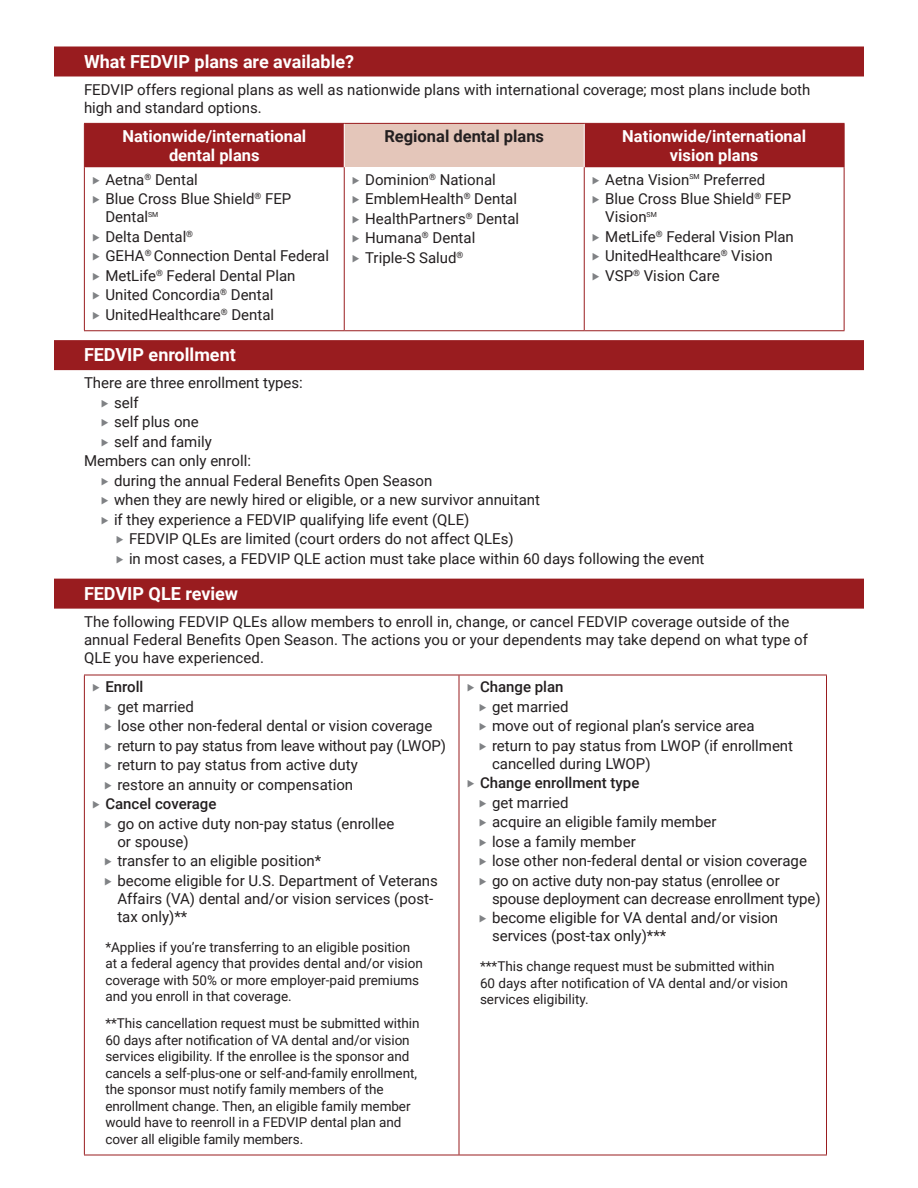
<style>
.page{position:relative;width:918px;height:1188px;background:#fff}
.page>*{position:absolute;margin:0;border:0;box-sizing:border-box;transform-origin:0 0}
.t1{font:700 18px "Roboto";color:#fff}
.t2{font:700 16.5px/19.5px "Roboto";color:#fff;text-align:center}
.t3{font:700 16.5px "Roboto";color:#231f20}
.t4{font:15px/18px "Roboto";color:#231f20}
.t5{font:500 15px "Roboto";color:#231f20}
.t6{font:13.5px/16.5px "Roboto";letter-spacing:-.005em;color:#231f20}
.t7{font:7.05px "Roboto";color:#231f20}
</style>
<div class="page">
<div style="left:85px;top:124px;width:759px;height:43px;background:#991c1f"></div>
<div style="left:344px;top:123px;width:240px;height:44px;background:#e4c6ba"></div>
<div style="left:54px;top:46px;width:810px;height:30px;background:#991c1f"></div>
<div style="left:54px;top:340px;width:810px;height:30px;background:#991c1f"></div>
<div style="left:54px;top:579px;width:810px;height:30px;background:#991c1f"></div>
<hr style="left:344px;top:124px;width:1px;height:43px;background:#fff">
<hr style="left:584px;top:124px;width:1px;height:43px;background:#fff">
<hr style="left:344px;top:167px;width:1px;height:163px;background:#991c1f">
<hr style="left:84px;top:124px;width:1px;height:43px;background:#991c1f">
<hr style="left:84px;top:123px;width:260px;height:1px;background:#991c1f">
<hr style="left:344px;top:123px;width:240px;height:1px;background:#991c1f">
<hr style="left:584px;top:123px;width:260px;height:1px;background:#991c1f">
<hr style="left:844px;top:124px;width:1px;height:43px;background:#991c1f">
<hr style="left:84px;top:167px;width:1px;height:163px;background:#991c1f">
<hr style="left:84px;top:330px;width:260px;height:1px;background:#991c1f">
<hr style="left:344px;top:330px;width:240px;height:1px;background:#991c1f">
<hr style="left:584px;top:167px;width:1px;height:163px;background:#991c1f">
<hr style="left:844px;top:167px;width:1px;height:163px;background:#991c1f">
<hr style="left:584px;top:330px;width:260px;height:1px;background:#991c1f">
<hr style="left:84px;top:675px;width:1px;height:480px;background:#991c1f">
<hr style="left:84px;top:675px;width:375px;height:1px;background:#991c1f">
<hr style="left:459px;top:675px;width:368px;height:1px;background:#991c1f">
<hr style="left:459px;top:675px;width:1px;height:480px;background:#991c1f">
<hr style="left:826px;top:675px;width:1px;height:480px;background:#991c1f">
<hr style="left:84px;top:1155px;width:375px;height:1px;background:#991c1f">
<hr style="left:459px;top:1155px;width:368px;height:1px;background:#991c1f">
<h2 class="t1" style="left:84px;top:48px;width:272px">What FEDVIP plans are available?</h2>
<p class="t4" style="left:84px;top:80px;width:728px">FEDVIP offers regional plans as well as nationwide plans with international coverage; most plans include both high and standard options.</p>
<p class="t2" style="left:122px;top:126px;width:185px">Nationwide/international dental plans</p>
<p class="t3" style="left:384px;top:124px;width:161px">Regional dental plans</p>
<p class="t2" style="left:622px;top:126px;width:185px">Nationwide/international vision plans</p>
<p class="t4" style="left:105px;top:170px;width:94px">Aetna<sup>®</sup> Dental</p>
<p class="t4" style="left:105px;top:189px;width:187px">Blue Cross Blue Shield<sup>®</sup> FEP<br>Dental<sup>SM</sup></p>
<p class="t4" style="left:105px;top:227px;width:89px">Delta Dental<sup>®</sup></p>
<p class="t4" style="left:105px;top:246px;width:225px">GEHA<sup>®</sup> Connection Dental Federal</p>
<p class="t4" style="left:105px;top:266px;width:192px">MetLife<sup>®</sup> Federal Dental Plan</p>
<p class="t4" style="left:105px;top:285px;width:170px">United Concordia<sup>®</sup> Dental</p>
<p class="t4" style="left:105px;top:305px;width:170px">UnitedHealthcare<sup>®</sup> Dental</p>
<p class="t4" style="left:605px;top:170px;width:161px">Aetna Vision Preferred</p>
<p class="t4" style="left:365px;top:170px;width:132px">Dominion<sup>®</sup> National</p>
<p class="t4" style="left:365px;top:189px;width:153px">EmblemHealth<sup>®</sup> Dental</p>
<p class="t4" style="left:365px;top:209px;width:155px">HealthPartners<sup>®</sup> Dental</p>
<p class="t4" style="left:365px;top:228px;width:112px">Humana<sup>®</sup> Dental</p>
<p class="t4" style="left:365px;top:248px;width:100px">Triple-S Salud<sup>®</sup></p>
<p class="t7" style="left:689px;top:172px;width:12px">SM</p>
<p class="t4" style="left:605px;top:189px;width:187px">Blue Cross Blue Shield<sup>®</sup> FEP<br>Vision<sup>SM</sup></p>
<p class="t4" style="left:605px;top:227px;width:190px">MetLife<sup>®</sup> Federal Vision Plan</p>
<p class="t4" style="left:605px;top:246px;width:169px">UnitedHealthcare<sup>®</sup> Vision</p>
<p class="t4" style="left:605px;top:266px;width:116px">VSP<sup>®</sup> Vision Care</p>
<h2 class="t1" style="left:84px;top:342px;width:153px">FEDVIP enrollment</h2>
<p class="t4" style="left:84px;top:373px;width:220px">There are three enrollment types:</p>
<p class="t4" style="left:114px;top:393px;width:26px">self</p>
<p class="t4" style="left:114px;top:412px;width:86px">self plus one</p>
<p class="t4" style="left:114px;top:432px;width:99px">self and family</p>
<p class="t4" style="left:84px;top:451px;width:168px">Members can only enroll:</p>
<p class="t4" style="left:114px;top:471px;width:320px">during the annual Federal Benefits Open Season</p>
<p class="t4" style="left:114px;top:490px;width:428px">when they are newly hired or eligible, or a new survivor annuitant</p>
<p class="t4" style="left:114px;top:510px;width:357px">if they experience a FEDVIP qualifying life event (QLE)</p>
<p class="t4" style="left:129px;top:529px;width:386px">FEDVIP QLEs are limited (court orders do not affect QLEs)</p>
<p class="t4" style="left:129px;top:549px;width:577px">in most cases, a FEDVIP QLE action must take place within 60 days following the event</p>
<h2 class="t1" style="left:84px;top:581px;width:156px">FEDVIP QLE review</h2>
<p class="t4" style="left:84px;top:612px;width:726px">The following FEDVIP QLEs allow members to enroll in, change, or cancel FEDVIP coverage outside of the annual Federal Benefits Open Season. The actions you or your dependents may take depend on what type of<br>QLE you have experienced.</p>
<p class="t5" style="left:105px;top:676px;width:40px">Enroll</p>
<p class="t4" style="left:117px;top:697px;width:78px">get married</p>
<p class="t4" style="left:117px;top:716px;width:316px">lose other non-federal dental or vision coverage</p>
<p class="t4" style="left:117px;top:736px;width:330px">return to pay status from leave without pay (LWOP)</p>
<p class="t4" style="left:117px;top:755px;width:242px">return to pay status from active duty</p>
<p class="t4" style="left:117px;top:775px;width:237px">restore an annuity or compensation</p>
<p class="t5" style="left:105px;top:793px;width:113px">Cancel coverage</p>
<p class="t4" style="left:117px;top:814px;width:278px">go on active duty non-pay status (enrollee or spouse)</p>
<p class="t4" style="left:117px;top:851px;width:206px">transfer to an eligible position*</p>
<p class="t4" style="left:117px;top:871px;width:322px">become eligible for U.S. Department of Veterans<br>Affairs (VA) dental and/or vision services (post&shy;tax only)**</p>
<p class="t6" style="left:105px;top:938px;width:319px">*Applies if you’re transferring to an eligible position at a federal agency that provides dental and/or vision coverage with 50% or more employer-paid premiums and you enroll in that coverage.</p>
<p class="t6" style="left:105px;top:1015px;width:316px">**This cancellation request must be submitted within 60 days after notification of VA dental and/or vision services eligibility. If the enrollee is the sponsor and cancels a self-plus-one or self-and-family enrollment, the sponsor must notify family members of the enrollment change. Then, an eligible family member would have to reenroll in a FEDVIP dental plan and cover all eligible family members.</p>
<p class="t5" style="left:480px;top:676px;width:85px">Change plan</p>
<p class="t4" style="left:492px;top:697px;width:78px">get married</p>
<p class="t4" style="left:492px;top:716px;width:264px">move out of regional plan’s service area</p>
<p class="t4" style="left:492px;top:736px;width:303px">return to pay status from LWOP (if enrollment cancelled during LWOP)</p>
<p class="t5" style="left:480px;top:772px;width:161px">Change enrollment type</p>
<p class="t4" style="left:492px;top:793px;width:78px">get married</p>
<p class="t4" style="left:492px;top:812px;width:226px">acquire an eligible family member</p>
<p class="t4" style="left:492px;top:832px;width:145px">lose a family member</p>
<p class="t4" style="left:492px;top:851px;width:316px">lose other non-federal dental or vision coverage</p>
<p class="t4" style="left:492px;top:871px;width:330px">go on active duty non-pay status (enrollee or spouse deployment can decrease enrollment type)</p>
<p class="t4" style="left:492px;top:908px;width:288px">become eligible for VA dental and/or vision services (post-tax only)***</p>
<p class="t6" style="left:480px;top:958px;width:309px">***This change request must be submitted within<br>60 days after notification of VA dental and/or vision services eligibility.</p>
</div>
